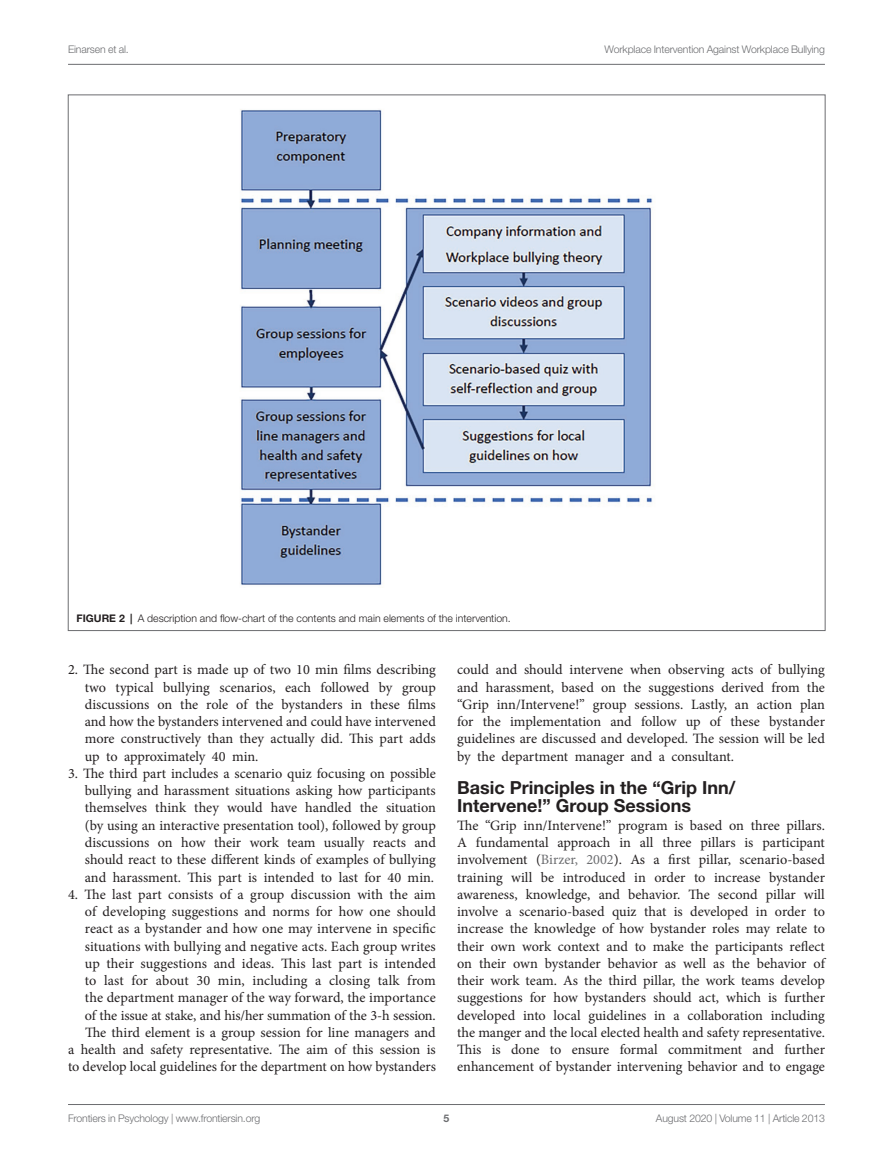
<style>
.page{position:relative;width:893px;height:1170px;background:#fff}
.page>*{position:absolute;margin:0;border:0;box-sizing:border-box;transform-origin:0 0}
.HEAD_2{font:700 18px/18.8px "Helvetica Neue LT Std";color:#231f20}
.NL_MID{font:14.25px/17.2px "Minion Pro";letter-spacing:-.005em;color:#231f20;text-align:justify}
.TEXT_FLUSH{font:14.25px/17.2px "Minion Pro";letter-spacing:-.005em;color:#231f20;text-align:justify}
.TEXT{font:14.25px/17.2px "Minion Pro";letter-spacing:-.005em;color:#231f20;text-align:justify}
.t1{font:300 10.5px "Helvetica Neue LT Std";letter-spacing:-.015em;color:#6c6d70}
.FIG_LEG{font:300 10.5px "Helvetica Neue LT Std";color:#231f20}
.t2{font:700 10.5px "Helvetica Neue LT Std";color:#6c6d70}
.s1{font-weight:700}
.s2{color:#6c6d70}
</style>
<div class="page">
<hr style="left:68px;top:64px;width:757px;height:1px;background:#6c6d70">
<hr style="left:68px;top:1104px;width:757px;height:1px;background:#6c6d70">
<img style="left:240px;top:109px;width:413px;height:476px">
<p class="t1" style="left:68px;top:42px;width:62px">Einarsen et al.</p>
<p class="t1" style="left:605px;top:42px;width:222px">Workplace Intervention Against Workplace Bullying</p>
<p class="FIG_LEG" style="left:77px;top:612px;width:436px"><span class="s1">FIGURE 2 |</span> A description and flow-chart of the contents and main elements of the intervention.</p>
<p class="NL_MID" style="left:85px;top:661px;width:353px;text-indent:-17px">2. The second part is made up of two 10 min films describing two typical bullying scenarios, each followed by group discussions on the role of the bystanders in these films and how the bystanders intervened and could have intervened more constructively than they actually did. This part adds up to approximately 40 min.</p>
<p class="NL_MID" style="left:85px;top:764px;width:353px;text-indent:-17px">3. The third part includes a scenario quiz focusing on possible bullying and harassment situations asking how participants themselves think they would have handled the situation (by using an interactive presentation tool), followed by group discussions on how their work team usually reacts and should react to these different kinds of examples of bullying and harassment. This part is intended to last for 40 min.</p>
<p class="NL_MID" style="left:85px;top:885px;width:353px;text-indent:-17px">4. The last part consists of a group discussion with the aim of developing suggestions and norms for how one should react as a bystander and how one may intervene in specific situations with bullying and negative acts. Each group writes up their suggestions and ideas. This last part is intended to last for about 30 min, including a closing talk from the department manager of the way forward, the importance of the issue at stake, and his/her summation of the 3-h session.</p>
<p class="TEXT" style="left:68px;top:1023px;width:369px;text-indent:17px">The third element is a group session for line managers and a health and safety representative. The aim of this session is to develop local guidelines for the department on how bystanders</p>
<p class="TEXT" style="left:457px;top:661px;width:369px">could and should intervene when observing acts of bullying and harassment, based on the suggestions derived from the “Grip inn/Intervene!” group sessions. Lastly, an action plan for the implementation and follow up of these bystander guidelines are discussed and developed. The session will be led by the department manager and a consultant.</p>
<p class="HEAD_2" style="left:457px;top:777px;width:280px">Basic Principles in the “Grip Inn/<br>Intervene!” Group Sessions</p>
<p class="TEXT_FLUSH" style="left:457px;top:816px;width:369px">The “Grip inn/Intervene!” program is based on three pillars.<br>A fundamental approach in all three pillars is participant involvement (<span class="s2">Birzer, 2002</span>). As a first pillar, scenario-based training will be introduced in order to increase bystander awareness, knowledge, and behavior. The second pillar will involve a scenario-based quiz that is developed in order to increase the knowledge of how bystander roles may relate to their own work context and to make the participants reflect on their own bystander behavior as well as the behavior of their work team. As the third pillar, the work teams develop suggestions for how bystanders should act, which is further developed into local guidelines in a collaboration including the manger and the local elected health and safety representative.<br>This is done to ensure formal commitment and further enhancement of bystander intervening behavior and to engage</p>
<p class="t1" style="left:68px;top:1111px;width:194px">Frontiers in Psychology | www.frontiersin.org</p>
<p class="t2" style="left:444px;top:1111px;width:7px">5</p>
<p class="t1" style="left:656px;top:1111px;width:170px">August 2020 | Volume 11 | Article 2013</p>
</div>
